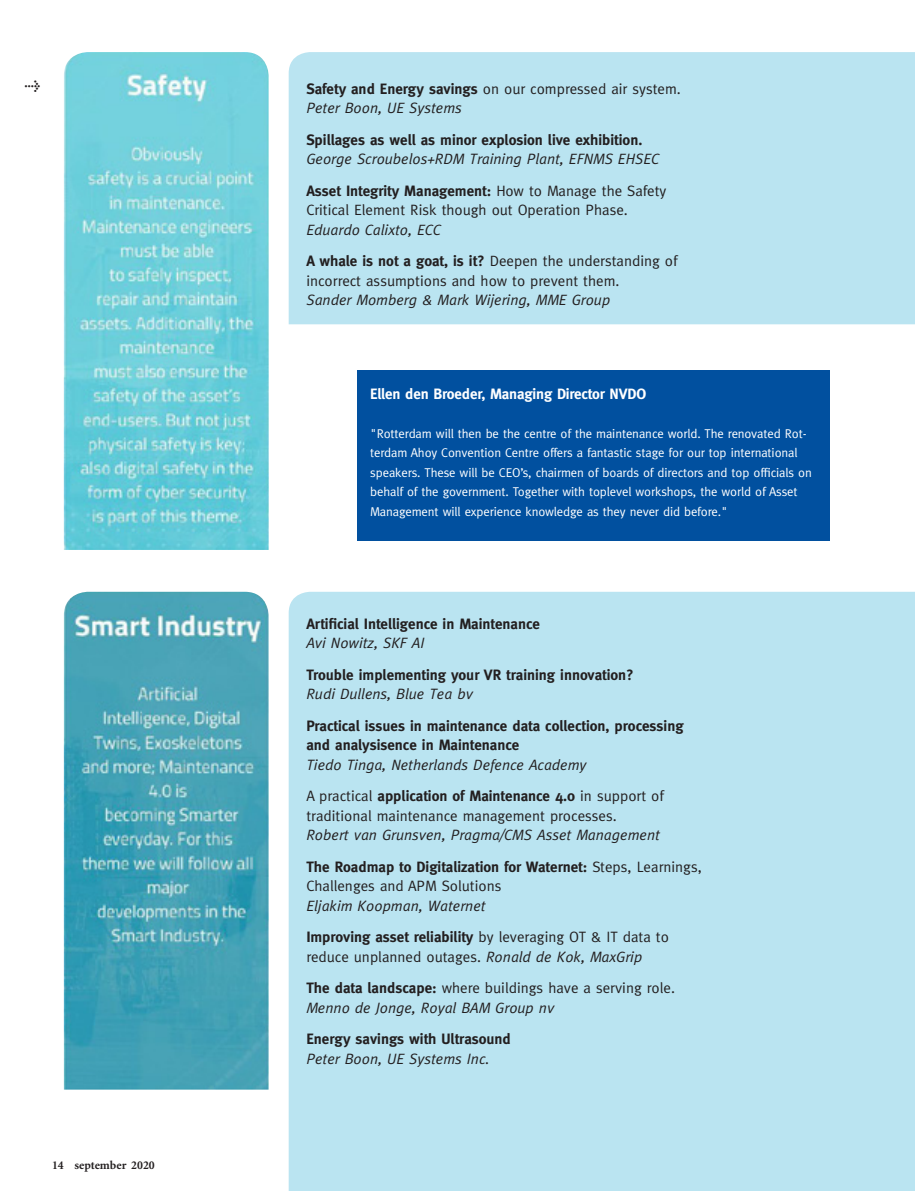
<style>
.page{position:relative;width:915px;height:1191px;background:#fff}
.page>*{position:absolute;margin:0;border:0;box-sizing:border-box;transform-origin:0 0}
.t1{font:italic 15px/31.5px "Meta";color:#231f20}
.t2{font:15px/31.5px "Meta";color:#231f20}
.t3{font:700 15px/19.5px "Meta";color:#231f20}
.t4{font:700 15px "Meta";letter-spacing:-.01em;color:#fff}
.t5{font:12.75px/19.5px "Meta";letter-spacing:-.01em;color:#fff}
.t6{font:700 12.75px "Meta Plus";color:#231f20}
.t7{font:700 12px "Minion";color:#231f20}
.s1{font-weight:700}
.s2{font-style:italic}
.s3{font-weight:700;font-style:normal}
.s4{font-style:normal}
.s5{font-weight:400;font-style:italic}
.s6{font-weight:400}
</style>
<div class="page">
<div style="left:288px;top:592px;width:626px;height:599px;background:#bae4f1"></div>
<div style="left:288px;top:52px;width:626px;height:272px;background:#bae4f1"></div>
<img style="left:64px;top:52px;width:204px;height:498px">
<img style="left:64px;top:592px;width:204px;height:497px">
<div style="left:357px;top:370px;width:472px;height:170px;background:#01509f"></div>
<p class="t6" style="left:25px;top:78px;width:18px">&gt;</p>
<p class="t7" style="left:52px;top:1158px;width:104px">14 september 2020</p>
<p class="t2" style="left:306px;top:79px;width:376px;line-height:19.5px"><span class="s1">Safety and Energy savings</span> on our compressed air system.<br><span class="s2">Peter Boon, UE Systems</span></p>
<p class="t3" style="left:306px;top:130px;width:337px">Spillages as well as minor explosion live exhibition.</p>
<p class="t1" style="left:306px;top:143px;width:361px">George Scroubelos+RDM Training Plant, EFNMS EHSEC<br><span class="s3">Asset Integrity Management:</span> <span class="s4">How to Manage the Safety</span></p>
<p class="t2" style="left:306px;top:194px;width:323px">Critical Element Risk though out Operation Phase.</p>
<p class="t2" style="left:306px;top:214px;width:372px"><span class="s2">Eduardo Calixto, ECC<br></span><span class="s1">A whale is not a goat, is it?</span> Deepen the understanding of</p>
<p class="t2" style="left:306px;top:265px;width:314px">incorrect assumptions and how to prevent them.</p>
<p class="t1" style="left:306px;top:284px;width:305px">Sander Momberg &amp; Mark Wijering, MME Group</p>
<p class="t4" style="left:370px;top:385px;width:277px">Ellen den Broeder, Managing Director NVDO</p>
<p class="t5" style="left:370px;top:423px;width:443px">"Rotterdam will then be the centre of the maintenance world. The renovated Rot&shy;terdam Ahoy Convention Centre offers a fantastic stage for our top international speakers. These will be CEO’s, chairmen of boards of directors and top officials on behalf of the government. Together with toplevel workshops, the world of Asset Management will experience knowledge as they never did before."</p>
<p class="t3" style="left:306px;top:613px;width:235px">Artificial Intelligence in Maintenance</p>
<p class="t1" style="left:306px;top:627px;width:120px">Avi Nowitz, SKF AI</p>
<p class="t3" style="left:306px;top:664px;width:329px">Trouble implementing your VR training innovation?</p>
<p class="t1" style="left:306px;top:678px;width:168px">Rudi Dullens, Blue Tea bv</p>
<p class="t3" style="left:306px;top:715px;width:378px">Practical issues in maintenance data collection, processing and analysisence in Maintenance</p>
<p class="t1" style="left:306px;top:748px;width:359px">Tiedo Tinga, Netherlands Defence Academy<br><span class="s4">A practical</span> <span class="s3">application of Maintenance 4.0</span> <span class="s4">in support of</span></p>
<p class="t2" style="left:306px;top:799px;width:312px">traditional maintenance management processes.</p>
<p class="t1" style="left:306px;top:819px;width:397px">Robert van Grunsven, Pragma/CMS Asset Management<br><span class="s3">The Roadmap to Digitalization for Waternet:</span> <span class="s4">Steps, Learnings,</span></p>
<p class="t2" style="left:306px;top:870px;width:196px">Challenges and APM Solutions</p>
<p class="t3" style="left:306px;top:889px;width:364px;line-height:31.5px"><span class="s5">Eljakim Koopman, Waternet<br></span>Improving asset reliability <span class="s6">by leveraging OT &amp; IT data to</span></p>
<p class="t2" style="left:306px;top:940px;width:370px">reduce unplanned outages. <span class="s2">Ronald de Kok, MaxGrip<br></span><span class="s1">The data landscape:</span> where buildings have a serving role.</p>
<p class="t1" style="left:306px;top:991px;width:249px">Menno de Jonge, Royal BAM Group nv</p>
<p class="t3" style="left:306px;top:1029px;width:206px">Energy savings with Ultrasound</p>
<p class="t1" style="left:306px;top:1042px;width:184px">Peter Boon, UE Systems Inc.</p>
</div>
